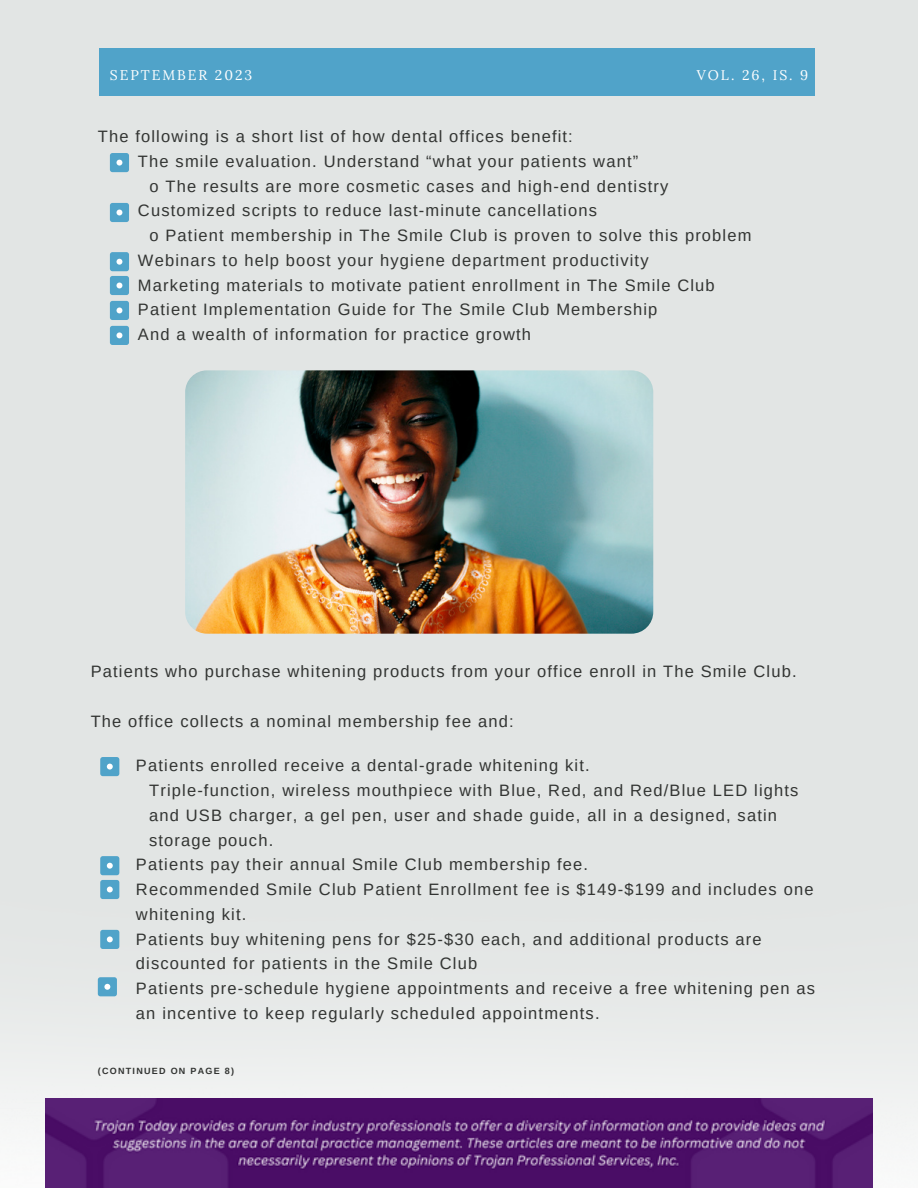
<style>
.page{position:relative;width:918px;height:1188px;background:#e2e5e4}
.page>*{position:absolute;margin:0;border:0;box-sizing:border-box;transform-origin:0 0}
.t1{font:16.5px/24.8px "Arimo";letter-spacing:.07em;color:#323432}
.t2{font:13.95px "Lora";letter-spacing:.14em;color:#fff}
.t3{font:700 9px "Arimo";letter-spacing:.14em;color:#323432}
</style>
<div class="page">
<img style="left:0;top:856px;width:918px;height:332px">
<img style="left:46px;top:1098px;width:827px;height:90px">
<div style="left:99px;top:49px;width:716px;height:46px;background:#50a3c9"></div>
<div style="left:110px;top:153px;width:19px;height:19px;background:#50a3c9;border-radius:3px"></div>
<svg style="left:117px;top:160px;width:5px;height:6px"></svg>
<div style="left:110px;top:301px;width:19px;height:19px;background:#50a3c9;border-radius:3px"></div>
<svg style="left:117px;top:307px;width:5px;height:6px"></svg>
<div style="left:110px;top:203px;width:19px;height:19px;background:#50a3c9;border-radius:3px"></div>
<svg style="left:117px;top:210px;width:5px;height:5px"></svg>
<div style="left:110px;top:326px;width:19px;height:19px;background:#50a3c9;border-radius:3px"></div>
<svg style="left:117px;top:332px;width:5px;height:6px"></svg>
<div style="left:110px;top:252px;width:19px;height:19px;background:#50a3c9;border-radius:3px"></div>
<svg style="left:117px;top:259px;width:5px;height:6px"></svg>
<div style="left:110px;top:276px;width:19px;height:19px;background:#50a3c9;border-radius:3px"></div>
<svg style="left:117px;top:283px;width:5px;height:5px"></svg>
<img style="left:185px;top:370px;width:468px;height:264px;border-radius:22px">
<div style="left:100px;top:757px;width:19px;height:19px;background:#50a3c9;border-radius:3px"></div>
<svg style="left:107px;top:764px;width:6px;height:6px"></svg>
<div style="left:98px;top:977px;width:19px;height:19px;background:#50a3c9;border-radius:3px"></div>
<svg style="left:104px;top:984px;width:6px;height:6px"></svg>
<div style="left:100px;top:930px;width:19px;height:19px;background:#50a3c9;border-radius:3px"></div>
<svg style="left:107px;top:936px;width:6px;height:6px"></svg>
<div style="left:100px;top:856px;width:19px;height:19px;background:#50a3c9;border-radius:3px"></div>
<svg style="left:107px;top:863px;width:6px;height:6px"></svg>
<div style="left:100px;top:880px;width:19px;height:19px;background:#50a3c9;border-radius:3px"></div>
<svg style="left:107px;top:887px;width:6px;height:5px"></svg>
<p class="t2" style="left:110px;top:66px;width:144px">SEPTEMBER 2023</p>
<p class="t2" style="left:697px;top:66px;width:113px">VOL. 26, IS. 9</p>
<p class="t1" style="left:98px;top:124px;width:477px">The following is a short list of how dental offices benefit:</p>
<p class="t1" style="left:138px;top:149px;width:502px">The smile evaluation. Understand “what your patients want”</p>
<p class="t1" style="left:149px;top:174px;width:521px">o The results are more cosmetic cases and high-end dentistry</p>
<p class="t1" style="left:138px;top:198px;width:460px">Customized scripts to reduce last-minute cancellations</p>
<p class="t1" style="left:149px;top:223px;width:604px">o Patient membership in The Smile Club is proven to solve this problem</p>
<p class="t1" style="left:138px;top:248px;width:512px">Webinars to help boost your hygiene department productivity</p>
<p class="t1" style="left:138px;top:273px;width:578px">Marketing materials to motivate patient enrollment in The Smile Club</p>
<p class="t1" style="left:138px;top:297px;width:521px">Patient Implementation Guide for The Smile Club Membership</p>
<p class="t1" style="left:138px;top:322px;width:395px">And a wealth of information for practice growth</p>
<p class="t1" style="left:91px;top:659px;width:707px">Patients who purchase whitening products from your office enroll in The Smile Club.</p>
<p class="t1" style="left:91px;top:709px;width:424px">The office collects a nominal membership fee and:</p>
<p class="t1" style="left:136px;top:753px;width:455px">Patients enrolled receive a dental-grade whitening kit.</p>
<p class="t1" style="left:149px;top:778px;width:651px">Triple-function, wireless mouthpiece with Blue, Red, and Red/Blue LED lights and USB charger, a gel pen, user and shade guide, all in a designed, satin storage pouch.</p>
<p class="t1" style="left:136px;top:852px;width:454px">Patients pay their annual Smile Club membership fee.</p>
<p class="t1" style="left:136px;top:877px;width:679px">Recommended Smile Club Patient Enrollment fee is $149-$199 and includes one whitening kit.</p>
<p class="t1" style="left:136px;top:927px;width:627px">Patients buy whitening pens for $25-$30 each, and additional products are discounted for patients in the Smile Club</p>
<p class="t1" style="left:136px;top:976px;width:681px">Patients pre-schedule hygiene appointments and receive a free whitening pen as an incentive to keep regularly scheduled appointments.</p>
<p class="t3" style="left:98px;top:1066px;width:138px">(CONTINUED ON PAGE 8)</p>
</div>
